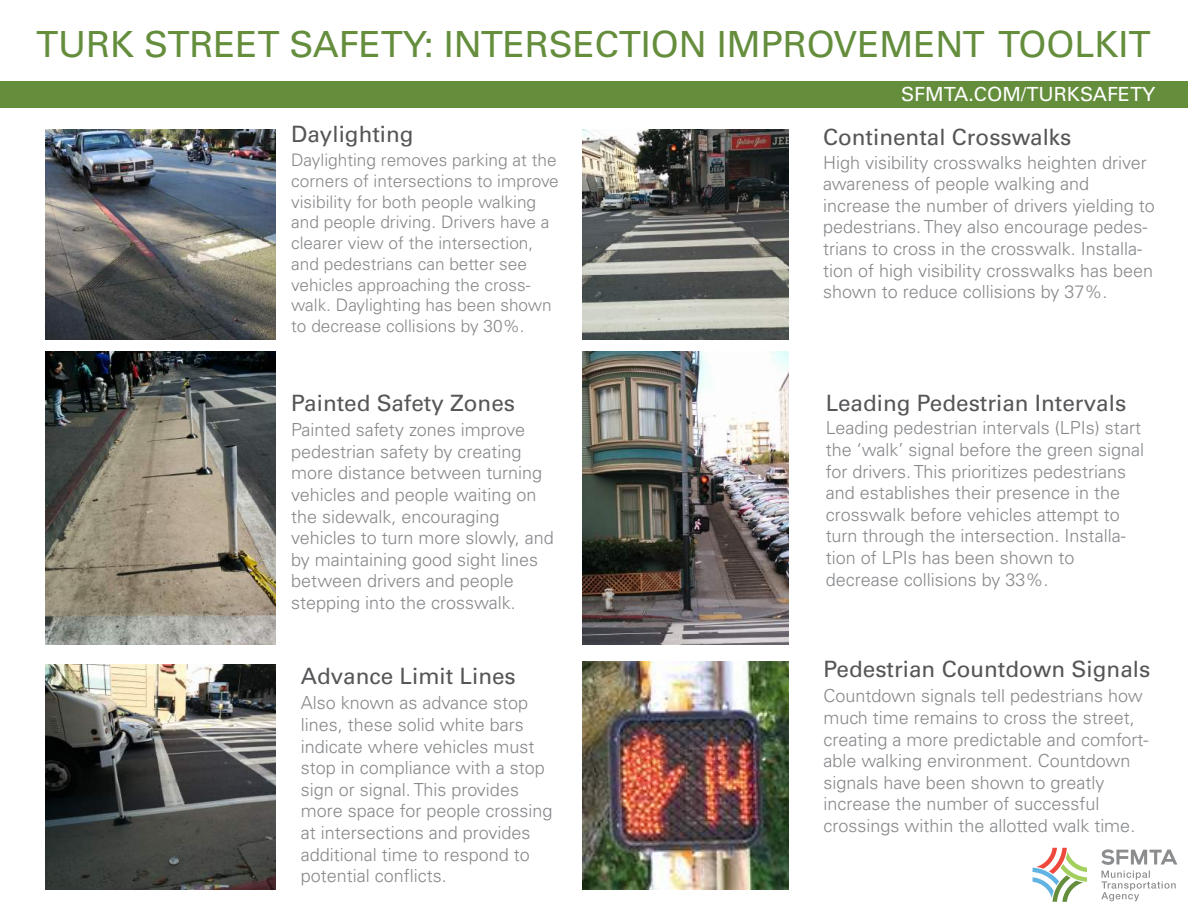
<style>
.page{position:relative;width:1188px;height:918px;background:#fff}
.page>*{position:absolute;margin:0;border:0;box-sizing:border-box;transform-origin:0 0}
.t1{font:36px "Univers";color:#648d3c}
.t2{font:22.5px "Univers";color:#555658}
.t3{font:19.5px "Univers";color:#fff}
.t4{font:300 18px/21.6px "Univers";color:#86888b}
.t5{font:300 17.25px/20.7px "Univers";color:#86888b}
</style>
<div class="page">
<div style="left:0;top:81px;width:1188px;height:27px;background:#648d3c"></div>
<img style="left:583px;top:351px;width:205px;height:294px">
<img style="left:45px;top:129px;width:231px;height:211px">
<img style="left:583px;top:130px;width:205px;height:209px">
<img style="left:45px;top:665px;width:231px;height:225px">
<img style="left:583px;top:662px;width:205px;height:228px">
<img style="left:45px;top:351px;width:231px;height:293px">
<svg style="left:1101px;top:849px;width:76px;height:52px"></svg>
<svg style="left:1033px;top:848px;width:54px;height:54px"></svg>
<h1 class="t1" style="left:36px;top:23px;width:1116px">TURK STREET SAFETY: INTERSECTION IMPROVEMENT TOOLKIT</h1>
<p class="t3" style="left:901px;top:82px;width:256px">SFMTA.COM/TURKSAFETY</p>
<p class="t2" style="left:291px;top:121px;width:124px">Daylighting</p>
<p class="t5" style="left:291px;top:150px;width:269px">Daylighting removes parking at the corners of intersections to improve visibility for both people walking and people driving. Drivers have a clearer view of the intersection, and pedestrians can better see vehicles approaching the cross&shy;walk. Daylighting has been shown to decrease collisions by 30%.</p>
<p class="t2" style="left:823px;top:124px;width:250px">Continental Crosswalks</p>
<p class="t4" style="left:823px;top:151px;width:333px">High visibility crosswalks heighten driver awareness of people walking and increase the number of drivers yielding to pedestrians. They also encourage pedes&shy;trians to cross in the crosswalk. Installa&shy;tion of high visibility crosswalks has been shown to reduce collisions by 37%.</p>
<p class="t2" style="left:291px;top:390px;width:225px">Painted Safety Zones</p>
<p class="t4" style="left:291px;top:419px;width:264px">Painted safety zones improve pedestrian safety by creating more distance between turning vehicles and people waiting on the sidewalk, encouraging vehicles to turn more slowly, and by maintaining good sight lines between drivers and people stepping into the crosswalk.</p>
<p class="t2" style="left:301px;top:663px;width:217px">Advance Limit Lines</p>
<p class="t4" style="left:301px;top:692px;width:253px">Also known as advance stop lines, these solid white bars indicate where vehicles must stop in compliance with a stop sign or signal. This provides more space for people crossing at intersections and provides additional time to respond to potential conflicts.</p>
<p class="t2" style="left:826px;top:390px;width:302px">Leading Pedestrian Intervals</p>
<p class="t4" style="left:826px;top:417px;width:320px">Leading pedestrian intervals (LPIs) start the ‘walk’ signal before the green signal for drivers. This prioritizes pedestrians and establishes their presence in the crosswalk before vehicles attempt to turn through the intersection. Installa&shy;tion of LPIs has been shown to decrease collisions by 33%.</p>
<p class="t2" style="left:824px;top:656px;width:328px">Pedestrian Countdown Signals</p>
<p class="t4" style="left:824px;top:685px;width:327px">Countdown signals tell pedestrians how much time remains to cross the street, creating a more predictable and comfort&shy;able walking environment. Countdown signals have been shown to greatly increase the number of successful crossings within the allotted walk time.</p>
</div>
